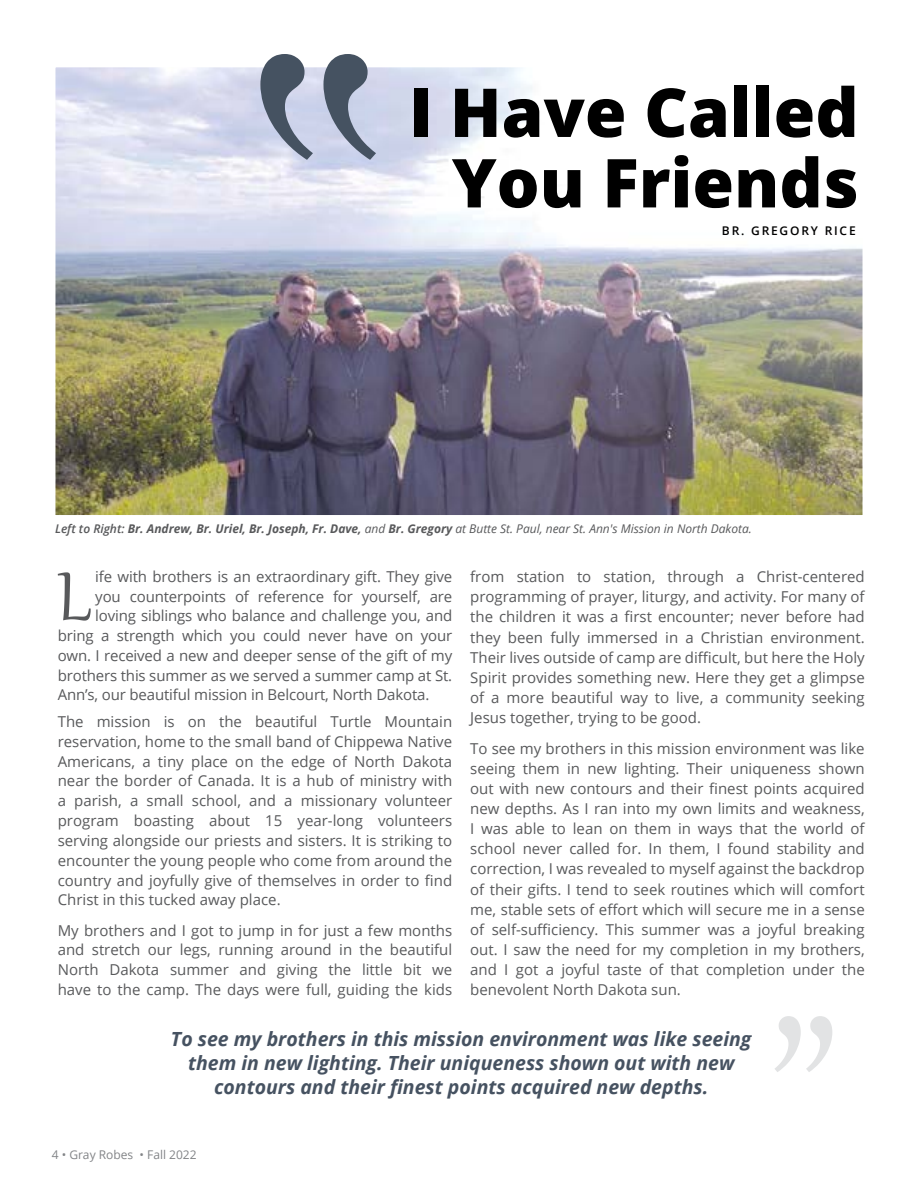
<style>
.page{position:relative;width:918px;height:1188px;background:#fff}
.page>*{position:absolute;margin:0;border:0;box-sizing:border-box;transform-origin:0 0}
.t1{font:84.3px "Gabriola";color:#58595b}
.t2{font:800 67.5px/70.5px "Open Sans";color:#000;text-align:right}
.t3{font:italic 700 19.5px/24px "Open Sans";color:#465261;text-align:center}
.t4{font:15px/20.1px "Open Sans";letter-spacing:-.01em;color:#58595b;text-align:justify}
.t5{font:italic 12px "Open Sans";color:#58595b}
.t6{font:12px "Open Sans";color:#828487}
.t7{font:600 12px "Open Sans";letter-spacing:.15em;color:#000}
.s1{font-weight:600}
.s2{font-weight:700}
</style>
<div class="page">
<img style="left:56px;top:68px;width:806px;height:447px">
<svg style="left:260px;top:54px;width:116px;height:106px;background:#98a0b3"></svg>
<svg style="left:775px;top:1016px;width:57px;height:56px"></svg>
<h2 class="t2" style="left:409px;top:74px;width:451px">I Have Called<br>You Friends</h2>
<p class="t7" style="left:722px;top:222px;width:135px">BR. GREGORY RICE</p>
<p class="t5" style="left:55px;top:520px;width:698px"><span class="s1">Left to Right:</span> <span class="s2">Br. Andrew, Br. Uriel, Br. Joseph, Fr. Dave,</span> and <span class="s2">Br. Gregory</span> at Butte St. Paul, near St. Ann's Mission in North Dakota.</p>
<h1 class="t1" style="left:57px;top:541px;width:36px">L</h1>
<p class="t4" style="left:95px;top:566px;width:358px">ife with brothers is an extraordinary gift. They give</p>
<p class="t4" style="left:95px;top:586px;width:358px">you counterpoints of reference for yourself, are</p>
<p class="t4" style="left:95px;top:605px;width:359px">loving siblings who balance and challenge you, and</p>
<p class="t4" style="left:58px;top:625px;width:396px">bring a strength which you could never have on your</p>
<p class="t4" style="left:58px;top:645px;width:396px">own. I received a new and deeper sense of the gift of my</p>
<p class="t4" style="left:58px;top:665px;width:396px">brothers this summer as we served a summer camp at St.</p>
<p class="t4" style="left:58px;top:685px;width:373px">Ann’s, our beautiful mission in Belcourt, North Dakota.</p>
<p class="t4" style="left:58px;top:711px;width:396px">The mission is on the beautiful Turtle Mountain reservation, home to the small band of Chippewa Native Americans, a tiny place on the edge of North Dakota near the border of Canada. It is a hub of ministry with a parish, a small school, and a missionary volunteer program boasting about 15 year-long volunteers serving alongside our priests and sisters. It is striking to encounter the young people who come from around the country and joyfully give of themselves in order to find Christ in this tucked away place.</p>
<p class="t4" style="left:58px;top:920px;width:396px">My brothers and I got to jump in for just a few months and stretch our legs, running around in the beautiful North Dakota summer and giving the little bit we have to the camp. The days were full, guiding the kids</p>
<p class="t4" style="left:470px;top:566px;width:396px">from station to station, through a Christ-centered programming of prayer, liturgy, and activity. For many of the children it was a first encounter; never before had they been fully immersed in a Christian environment.<br>Their lives outside of camp are difficult, but here the Holy Spirit provides something new. Here they get a glimpse of a more beautiful way to live, a community seeking Jesus together, trying to be good.</p>
<p class="t4" style="left:470px;top:738px;width:396px">To see my brothers in this mission environment was like seeing them in new lighting. Their uniqueness shown out with new contours and their finest points acquired new depths. As I ran into my own limits and weakness, I was able to lean on them in ways that the world of school never called for. In them, I found stability and correction, I was revealed to myself against the backdrop of their gifts. I tend to seek routines which will comfort me, stable sets of effort which will secure me in a sense of self-sufficiency. This summer was a joyful breaking out. I saw the need for my completion in my brothers, and I got a joyful taste of that completion under the benevolent North Dakota sun.</p>
<h3 class="t3" style="left:171px;top:1026px;width:582px">To see my brothers in this mission environment was like seeing them in new lighting. Their uniqueness shown out with new contours and their finest points acquired new depths.</h3>
<p class="t6" style="left:52px;top:1146px;width:146px">4 • Gray Robes • Fall 2022</p>
</div>
